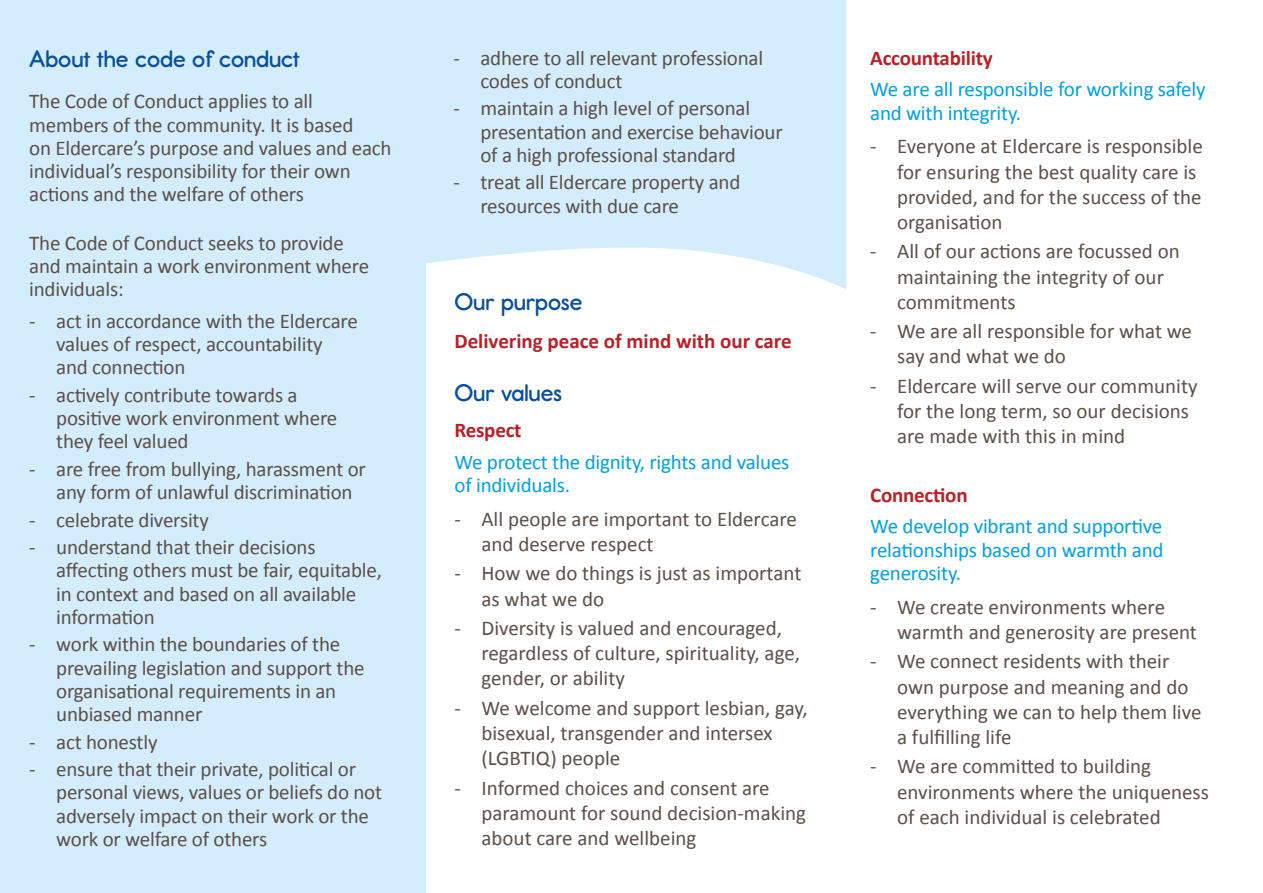
<style>
.page{position:relative;width:1263px;height:893px;background:#fff}
.page>*{position:absolute;margin:0;border:0;box-sizing:border-box;transform-origin:0 0}
.t1{font:24px "Report Sb";color:#084f9d}
.t2{font:21px/23.2px "Calibri";letter-spacing:-.01em;color:#5c4f48}
.t3{font:21px/23.2px "Calibri";letter-spacing:-.01em;color:#009fe3}
.t4{font:700 21px "Calibri";letter-spacing:-.01em;color:#b92027}
</style>
<div class="page">
<svg style="left:425px;top:0;width:421px;height:289px;background:#d8eefc"></svg>
<div style="left:0;top:0;width:425px;height:893px;background:#d4edfc"></div>
<p class="t1" style="left:29px;top:44px;width:272px">About the code of conduct</p>
<p class="t2" style="left:29px;top:90px;width:364px">The Code of Conduct applies to all members of the community. It is based<br>on Eldercare’s purpose and values and each individual’s responsibility for their own actions and the welfare of others</p>
<p class="t2" style="left:29px;top:231px;width:341px">The Code of Conduct seeks to provide and maintain a work environment where individuals:</p>
<p class="t2" style="left:56px;top:309px;width:303px;text-indent:-27px">- act in accordance with the Eldercare values of respect, accountability and connection</p>
<p class="t2" style="left:56px;top:383px;width:283px;text-indent:-27px">- actively contribute towards a positive work environment where they feel valued</p>
<p class="t2" style="left:56px;top:457px;width:311px;text-indent:-27px">- are free from bullying, harassment or any form of unlawful discrimination</p>
<p class="t2" style="left:29px;top:508px;width:181px">- celebrate diversity</p>
<p class="t2" style="left:56px;top:536px;width:327px;text-indent:-27px">- understand that their decisions affecting others must be fair, equitable, in context and based on all available information</p>
<p class="t2" style="left:56px;top:633px;width:310px;text-indent:-27px">- work within the boundaries of the prevailing legislation and support the organisational requirements in an unbiased manner</p>
<p class="t2" style="left:29px;top:730px;width:130px">- act honestly</p>
<p class="t2" style="left:56px;top:758px;width:327px;text-indent:-27px">- ensure that their private, political or personal views, values or beliefs do not adversely impact on their work or the work or welfare of others</p>
<p class="t2" style="left:480px;top:46px;width:284px;text-indent:-27px">- adhere to all relevant professional codes of conduct</p>
<p class="t2" style="left:480px;top:97px;width:304px;text-indent:-27px">- maintain a high level of personal presentation and exercise behaviour of a high professional standard</p>
<p class="t2" style="left:480px;top:171px;width:261px;text-indent:-27px">- treat all Eldercare property and resources with due care</p>
<p class="t1" style="left:454px;top:288px;width:130px">Our purpose</p>
<p class="t4" style="left:454px;top:327px;width:339px">Delivering peace of mind with our care</p>
<p class="t1" style="left:454px;top:378px;width:109px">Our values</p>
<p class="t4" style="left:454px;top:417px;width:69px">Respect</p>
<p class="t3" style="left:454px;top:450px;width:336px">We protect the dignity, rights and values of individuals.</p>
<p class="t2" style="left:481px;top:506px;width:317px;line-height:25.2px;text-indent:-27px">- All people are important to Eldercare and deserve respect</p>
<p class="t2" style="left:481px;top:561px;width:321px;line-height:25.2px;text-indent:-27px">- How we do things is just as important as what we do</p>
<p class="t2" style="left:481px;top:615px;width:320px;line-height:25.2px;text-indent:-27px">- Diversity is valued and encouraged, regardless of culture, spirituality, age, gender, or ability</p>
<p class="t2" style="left:481px;top:695px;width:328px;line-height:25.2px;text-indent:-27px">- We welcome and support lesbian, gay, bisexual, transgender and intersex (LGBTIQ) people</p>
<p class="t2" style="left:481px;top:775px;width:326px;line-height:25.2px;text-indent:-27px">- Informed choices and consent are paramount for sound decision-making about care and wellbeing</p>
<p class="t4" style="left:870px;top:44px;width:124px">Accountability</p>
<p class="t3" style="left:870px;top:78px;width:337px">We are all responsible for working safely and with integrity.</p>
<p class="t2" style="left:897px;top:134px;width:307px;line-height:25.2px;text-indent:-27px">- Everyone at Eldercare is responsible for ensuring the best quality care is provided, and for the success of the organisation</p>
<p class="t2" style="left:897px;top:239px;width:284px;line-height:25.2px;text-indent:-27px">- All of our actions are focussed on maintaining the integrity of our commitments</p>
<p class="t2" style="left:897px;top:319px;width:296px;line-height:25.2px;text-indent:-27px">- We are all responsible for what we say and what we do</p>
<p class="t2" style="left:897px;top:373px;width:302px;line-height:25.2px;text-indent:-27px">- Eldercare will serve our community for the long term, so our decisions are made with this in mind</p>
<p class="t4" style="left:870px;top:481px;width:99px">Connection</p>
<p class="t3" style="left:870px;top:515px;width:295px;text-align:justify">We develop vibrant and supportive relationships based on warmth and generosity.</p>
<p class="t2" style="left:897px;top:594px;width:301px;line-height:25.2px;text-indent:-27px">- We create environments where warmth and generosity are present</p>
<p class="t2" style="left:897px;top:649px;width:306px;line-height:25.2px;text-indent:-27px">- We connect residents with their own purpose and meaning and do everything we can to help them live a fulfilling life</p>
<p class="t2" style="left:897px;top:754px;width:313px;line-height:25.2px;text-indent:-27px">- We are committed to building environments where the uniqueness of each individual is celebrated</p>
</div>
